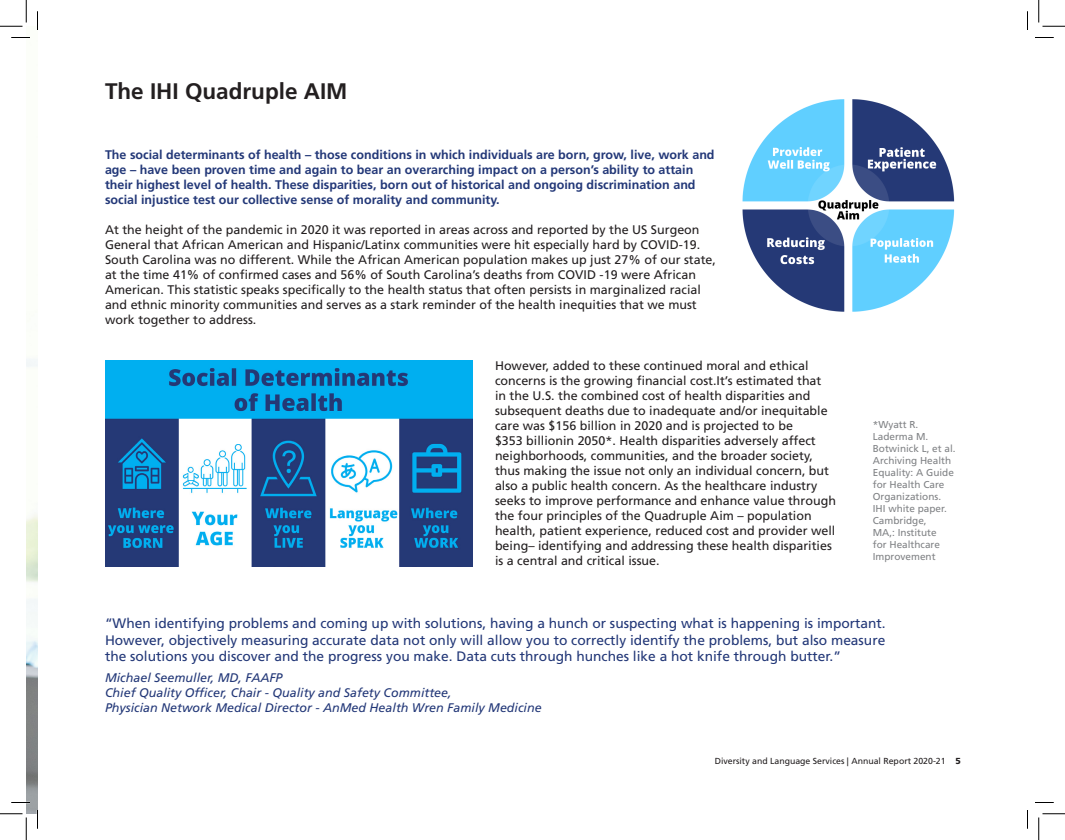
<style>
.page{position:relative;width:1065px;height:840px;background:#fff}
.page>*{position:absolute;margin:0;border:0;box-sizing:border-box;transform-origin:0 0}
.t1{font:700 22.5px "Frutiger LT Std";color:#231f20}
.t2{font:13.75px/16.5px "Frutiger LT Std";color:#233878;text-align:justify}
.t3{font:12.5px/15px "Frutiger LT Std";color:#231f20}
.t4{font:700 12.5px/15px "Frutiger LT Std";color:#233878}
.t5{font:italic 12.5px "Frutiger LT Std";color:#233878}
.t6{font:10px/12px "Frutiger LT Std";color:#808285}
.t7{font:8.75px "Frutiger LT Std";color:#231f20}
.s1{font-weight:900}
</style>
<div class="page">
<img style="left:26px;top:359px;width:12px;height:455px">
<img style="left:742px;top:99px;width:213px;height:213px">
<img style="left:105px;top:360px;width:367px;height:207px">
<svg style="left:11px;top:37px;width:19px;height:1px"></svg>
<svg style="left:1035px;top:37px;width:19px;height:1px"></svg>
<svg style="left:11px;top:802px;width:19px;height:1px"></svg>
<svg style="left:1035px;top:802px;width:19px;height:1px"></svg>
<svg style="left:37px;top:11px;width:1px;height:19px"></svg>
<svg style="left:37px;top:810px;width:1px;height:19px"></svg>
<svg style="left:1027px;top:11px;width:1px;height:19px"></svg>
<svg style="left:1027px;top:810px;width:1px;height:19px"></svg>
<svg style="left:0;top:0;width:27px;height:27px"></svg>
<svg style="left:0;top:814px;width:27px;height:26px"></svg>
<svg style="left:1039px;top:0;width:26px;height:27px"></svg>
<svg style="left:1039px;top:814px;width:26px;height:26px"></svg>
<p class="t1" style="left:105px;top:78px;width:244px">The IHI Quadruple AIM</p>
<p class="t4" style="left:105px;top:148px;width:611px">The social determinants of health – those conditions in which individuals are born, grow, live, work and age – have been proven time and again to bear an overarching impact on a person’s ability to attain their highest level of health. These disparities, born out of historical and ongoing discrimination and social injustice test our collective sense of morality and community.</p>
<p class="t3" style="left:105px;top:223px;width:613px">At the height of the pandemic in 2020 it was reported in areas across and reported by the US Surgeon General that African American and Hispanic/Latinx communities were hit especially hard by COVID-19.<br>South Carolina was no different. While the African American population makes up just 27% of our state, at the time 41% of confirmed cases and 56% of South Carolina’s deaths from COVID -19 were African American. This statistic speaks specifically to the health status that often persists in marginalized racial and ethnic minority communities and serves as a stark reminder of the health inequities that we must work together to address.</p>
<p class="t3" style="left:495px;top:358px;width:343px">However, added to these continued moral and ethical concerns is the growing financial cost.It’s estimated that<br>in the U.S. the combined cost of health disparities and subsequent deaths due to inadequate and/or inequitable care was $156 billion in 2020 and is projected to be<br>$353 billionin 2050*. Health disparities adversely affect neighborhoods, communities, and the broader society, thus making the issue not only an individual concern, but also a public health concern. As the healthcare industry seeks to improve performance and enhance value through the four principles of the Quadruple Aim – population health, patient experience, reduced cost and provider well being– identifying and addressing these health disparities is a central and critical issue.</p>
<p class="t6" style="left:873px;top:418px;width:84px">*Wyatt R.<br>Laderma M.<br>Botwinick L, et al.<br>Archiving Health<br>Equality: A Guide for Health Care<br>Organizations.<br>IHI white paper.<br>Cambridge,<br>MA,: Institute<br>for Healthcare<br>Improvement</p>
<p class="t2" style="left:105px;top:615px;width:782px">“When identifying problems and coming up with solutions, having a hunch or suspecting what is happening is important.<br>However, objectively measuring accurate data not only will allow you to correctly identify the problems, but also measure the solutions you discover and the progress you make. Data cuts through hunches like a hot knife through butter.”</p>
<p class="t5" style="left:105px;top:670px;width:179px">Michael Seemuller, MD, FAAFP</p>
<p class="t5" style="left:105px;top:685px;width:348px">Chief Quality Officer, Chair - Quality and Safety Committee,</p>
<p class="t5" style="left:105px;top:700px;width:438px">Physician Network Medical Director - AnMed Health Wren Family Medicine</p>
<p class="t7" style="left:715px;top:756px;width:248px">Diversity and Language Services | Annual Report 2020-21 <span class="s1">5</span></p>
</div>
